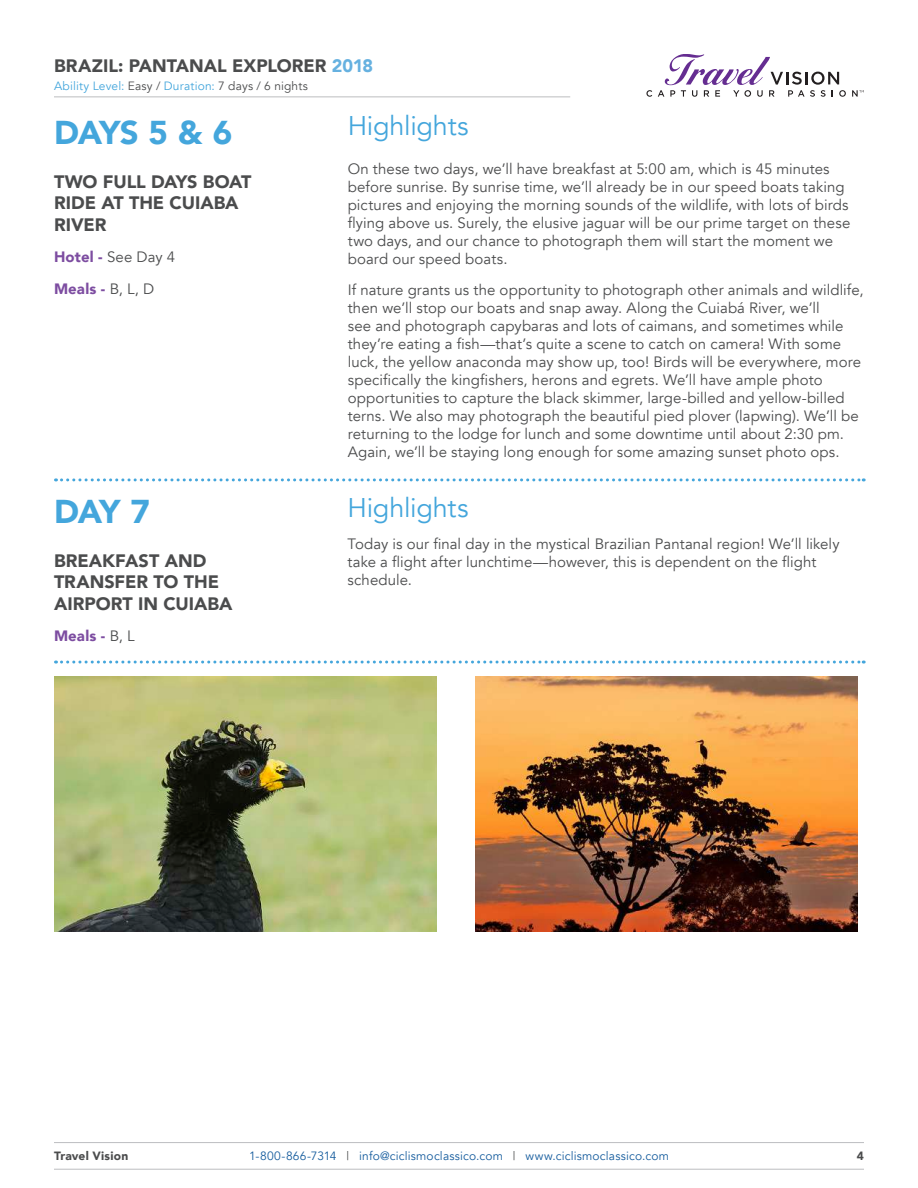
<style>
.page{position:relative;width:918px;height:1188px;background:#fff}
.page>*{position:absolute;margin:0;border:0;box-sizing:border-box;transform-origin:0 0}
.t1{font:900 33px "Avenir";letter-spacing:-.04em;color:#44a6dc}
.t2{font:27px "Avenir";letter-spacing:-.01em;color:#44a6dc}
.t3{font:900 18px/21.6px "Avenir";color:#4b4c4d}
.t4{font:15px/18px "Avenir";letter-spacing:.005em;color:#4b4c4d}
.t5{font:900 15px/31.5px "Avenir";letter-spacing:.01em;color:#7d4da1}
.t6{font:12px "Avenir";letter-spacing:.015em;color:#175d9e}
.t7{font:12px "Avenir";letter-spacing:.015em;color:#44a6dc}
.t8{font:900 12px "Avenir";letter-spacing:.02em;color:#4b4c4d}
.s1{color:#66b1e0}
.s2{color:#4b4c4d}
.s3{font-weight:400;color:#4b4c4d}
</style>
<div class="page">
<svg style="left:646px;top:90px;width:6px;height:6px"></svg>
<svg style="left:658px;top:54px;width:188px;height:42px"></svg>
<svg style="left:852px;top:90px;width:12px;height:6px"></svg>
<hr style="left:54px;top:1142px;width:810px;height:1px;background:#bcbdc0">
<hr style="left:54px;top:96px;width:516px;height:1px;background:#bcbdc0">
<hr style="left:54px;top:1169px;width:810px;height:1px;background:#bcbdc0">
<svg style="left:56px;top:478px;width:808px;height:3px"></svg>
<img style="left:54px;top:676px;width:383px;height:255px">
<img style="left:475px;top:676px;width:383px;height:255px">
<svg style="left:56px;top:661px;width:808px;height:3px"></svg>
<p class="t3" style="left:54px;top:54px;width:321px">BRAZIL: PANTANAL EXPLORER <span class="s1">2018</span></p>
<p class="t7" style="left:54px;top:79px;width:256px">Ability Level: <span class="s2">Easy /</span> Duration: <span class="s2">7 days / 6 nights</span></p>
<h1 class="t1" style="left:54px;top:105px;width:180px">DAYS 5 &amp; 6</h1>
<p class="t3" style="left:54px;top:170px;width:199px">TWO FULL DAYS BOAT<br>RIDE AT THE CUIABA<br>RIVER</p>
<p class="t5" style="left:54px;top:241px;width:123px">Hotel - <span class="s3">See Day 4<br></span>Meals - <span class="s3">B, L, D</span></p>
<h2 class="t2" style="left:348px;top:110px;width:122px">Highlights</h2>
<p class="t4" style="left:348px;top:160px;width:504px">On these two days, we’ll have breakfast at 5:00 am, which is 45 minutes before sunrise. By sunrise time, we’ll already be in our speed boats taking pictures and enjoying the morning sounds of the wildlife, with lots of birds flying above us. Surely, the elusive jaguar will be our prime target on these two days, and our chance to photograph them will start the moment we board our speed boats.</p>
<p class="t4" style="left:348px;top:281px;width:517px">If nature grants us the opportunity to photograph other animals and wildlife, then we’ll stop our boats and snap away. Along the Cuiabá River, we’ll<br>see and photograph capybaras and lots of caimans, and sometimes while they’re eating a fish—that’s quite a scene to catch on camera! With some luck, the yellow anaconda may show up, too! Birds will be everywhere, more specifically the kingfishers, herons and egrets. We’ll have ample photo opportunities to capture the black skimmer, large-billed and yellow-billed terns. We also may photograph the beautiful pied plover (lapwing). We’ll be returning to the lodge for lunch and some downtime until about 2:30 pm.<br>Again, we’ll be staying long enough for some amazing sunset photo ops.</p>
<h1 class="t1" style="left:54px;top:484px;width:97px">DAY 7</h1>
<p class="t3" style="left:54px;top:549px;width:180px">BREAKFAST AND<br>TRANSFER TO THE<br>AIRPORT IN CUIABA</p>
<p class="t5" style="left:54px;top:620px;width:82px">Meals - <span class="s3">B, L</span></p>
<h2 class="t2" style="left:348px;top:492px;width:122px">Highlights</h2>
<p class="t4" style="left:348px;top:535px;width:493px">Today is our final day in the mystical Brazilian Pantanal region! We’ll likely take a flight after lunchtime—however, this is dependent on the flight schedule.</p>
<p class="t8" style="left:54px;top:1145px;width:76px">Travel Vision</p>
<p class="t6" style="left:249px;top:1149px;width:421px">1-800-866-7314 <span class="s2">|</span> info@ciclismoclassico.com <span class="s2">|</span> www.ciclismoclassico.com</p>
<p class="t8" style="left:857px;top:1145px;width:9px">4</p>
</div>
